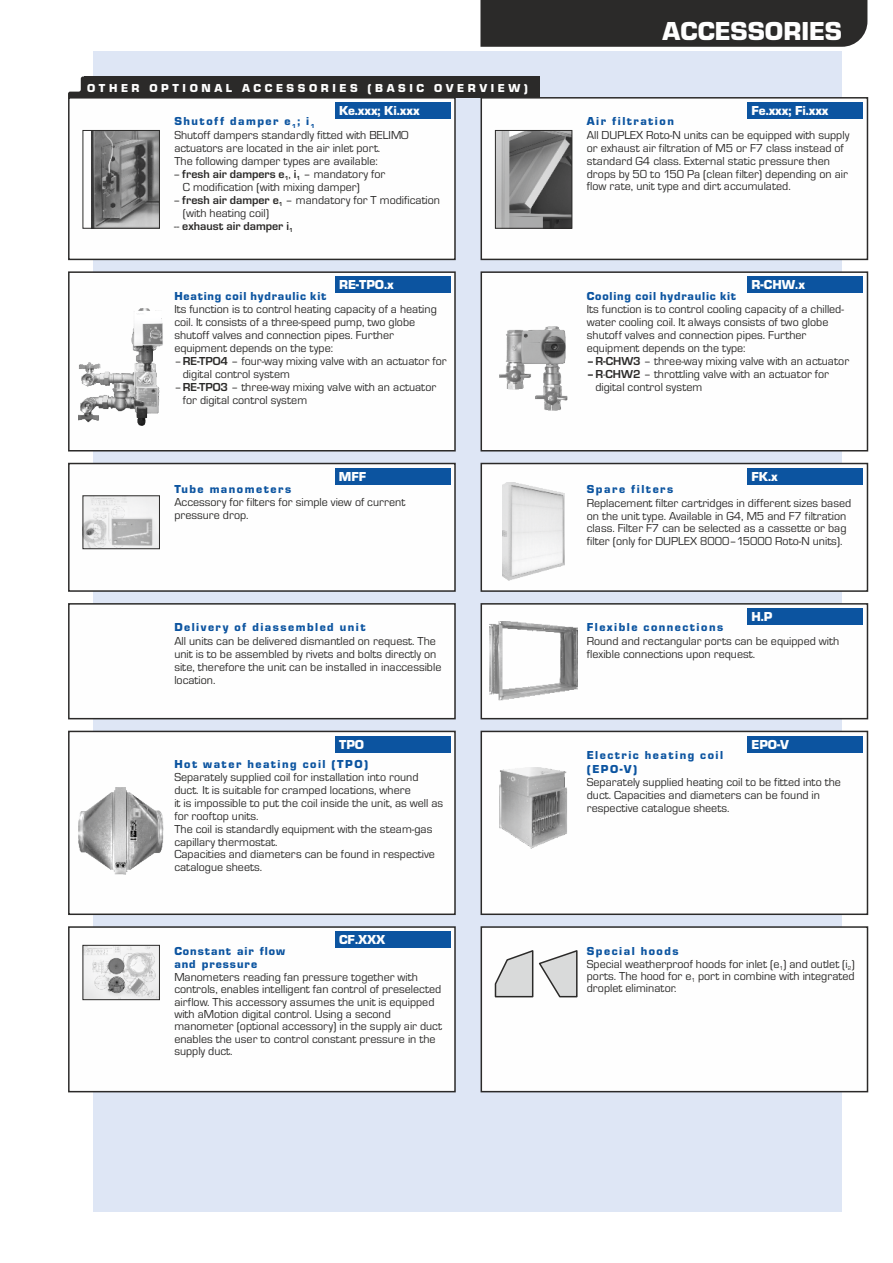
<style>
.page{position:relative;width:893px;height:1263px;background:#fff}
.page>*{position:absolute;margin:0;border:0;box-sizing:border-box;transform-origin:0 0}
.t1{font:27px "Eurostile TEE Blac";color:#fefefe}
.t2{font:13.5px "Eurostile TEE Blac";color:#fefefe}
.t3{font:12px/12.9px "Eurostile TEE";color:#2b2a29}
.t4{font:12px/13.6px "Eurostile TEE Blac";letter-spacing:.125em;color:#0c54a0}
.t5{font:12px "Eurostile TEE Blac";letter-spacing:.065em;color:#0c54a0}
.t6{font:12px "Eurostile TEE Blac";letter-spacing:.3em;color:#fefefe}
.t7{font:12px/13.2px "Eurostile TEE Blac";letter-spacing:.08em;color:#0c54a0}
.t8{font:700 6px "Eurostile TEE";color:#2b2a29}
.t9{font:6px "Eurostile TEE";color:#2b2a29}
.t10{font:6px "Eurostile TEE Blac";color:#0c54a0}
.s1{font-weight:700}
</style>
<div class="page">
<div style="left:94px;top:51px;width:748px;height:1161px;background:#dee6f5"></div>
<div style="left:68px;top:98px;width:388px;height:163px;background:#fefefe"></div>
<div style="left:68px;top:271px;width:388px;height:181px;background:#fefefe"></div>
<div style="left:480px;top:271px;width:389px;height:181px;background:#fefefe"></div>
<div style="left:480px;top:730px;width:389px;height:185px;background:#fefefe"></div>
<svg style="left:68px;top:77px;width:16px;height:21px"></svg>
<div style="left:84px;top:77px;width:456px;height:21px;background:#2b2a29"></div>
<div style="left:480px;top:97px;width:389px;height:164px;background:#fefefe"></div>
<img style="left:497px;top:132px;width:73px;height:95px">
<div style="left:495px;top:130px;width:77px;height:99px;border:1px solid #2b2a29"></div>
<div style="left:335px;top:102px;width:116px;height:17px;background:#0c54a0"></div>
<div style="left:335px;top:276px;width:116px;height:17px;background:#0c54a0"></div>
<div style="left:748px;top:102px;width:115px;height:17px;background:#0c54a0"></div>
<div style="left:748px;top:276px;width:115px;height:17px;background:#0c54a0"></div>
<div style="left:68px;top:602px;width:388px;height:118px;background:#fefefe"></div>
<img style="left:91px;top:132px;width:67px;height:95px">
<div style="left:83px;top:130px;width:77px;height:99px;border:1px solid #2b2a29"></div>
<div style="left:68px;top:462px;width:388px;height:130px;background:#fefefe"></div>
<div style="left:73px;top:473px;width:16px;height:107px;background:#fefefe"></div>
<hr style="left:75px;top:577px;width:87px;height:4px;background:#fefefe">
<div style="left:480px;top:462px;width:389px;height:130px;background:#fefefe"></div>
<div style="left:748px;top:468px;width:115px;height:17px;background:#0c54a0"></div>
<svg style="left:480px;top:603px;width:389px;height:117px;fill:#fefefe"></svg>
<div style="left:748px;top:608px;width:115px;height:17px;background:#0c54a0"></div>
<div style="left:68px;top:730px;width:388px;height:186px;background:#fefefe"></div>
<div style="left:68px;top:925px;width:388px;height:168px;background:#fefefe"></div>
<img style="left:85px;top:947px;width:73px;height:51px">
<div style="left:83px;top:945px;width:77px;height:55px;border:1px solid #2b2a29"></div>
<div style="left:335px;top:931px;width:116px;height:17px;background:#0c54a0"></div>
<img style="left:85px;top:498px;width:73px;height:49px">
<div style="left:83px;top:496px;width:77px;height:53px;border:1px solid #2b2a29"></div>
<div style="left:335px;top:468px;width:116px;height:17px;background:#0c54a0"></div>
<div style="left:480px;top:926px;width:389px;height:167px;background:#fefefe"></div>
<img style="left:79px;top:309px;width:85px;height:116px">
<img style="left:500px;top:327px;width:68px;height:83px">
<div style="left:335px;top:736px;width:116px;height:17px;background:#0c54a0"></div>
<img style="left:78px;top:787px;width:85px;height:87px">
<img style="left:503px;top:483px;width:62px;height:97px">
<img style="left:500px;top:767px;width:67px;height:81px">
<img style="left:490px;top:622px;width:87px;height:79px">
<div style="left:480px;top:0;width:387px;height:47px;background:#2b2a29"></div>
<div style="left:748px;top:736px;width:115px;height:17px;background:#0c54a0"></div>
<svg style="left:494px;top:949px;width:84px;height:49px"></svg>
<p class="t6" style="left:87px;top:84px;width:442px">OTHER OPTIONAL ACCESSORIES (BASIC OVERVIEW)</p>
<p class="t2" style="left:339px;top:106px;width:82px">Ke.xxx; Ki.xxx</p>
<p class="t4" style="left:174px;top:116px;width:137px">Shutoff damper e ; i</p>
<p class="t10" style="left:292px;top:124px;width:5px">1</p>
<p class="t10" style="left:311px;top:124px;width:5px">1</p>
<p class="t3" style="left:174px;top:130px;width:236px">Shutoff dampers standardly fitted with BELIMO actuators are located in the air inlet port.<br>The following damper types are available:<br>-- <span class="s1">fresh air dampers e</span> , <span class="s1">i</span> – mandatory for</p>
<p class="t8" style="left:285px;top:176px;width:5px">1</p>
<p class="t8" style="left:297px;top:176px;width:5px">1</p>
<p class="t3" style="left:174px;top:181px;width:267px;text-indent:9px">C modification (with mixing damper)<br>-- <span class="s1">fresh air damper e</span> – mandatory for T modification</p>
<p class="t8" style="left:279px;top:202px;width:5px">1</p>
<p class="t3" style="left:174px;top:207px;width:120px;text-indent:9px">(with heating coil)<br>-- <span class="s1">exhaust air damper i</span><sub>1</sub></p>
<p class="t2" style="left:339px;top:280px;width:56px">RE-TPO.x</p>
<p class="t5" style="left:174px;top:291px;width:154px">Heating coil hydraulic kit</p>
<p class="t3" style="left:174px;top:304px;width:264px">Its function is to control heating capacity of a heating coil. It consists of a three-speed pump, two globe shutoff valves and connection pipes. Further equipment depends on the type:</p>
<p class="t3" style="left:183px;top:356px;width:265px;text-indent:-9px">– <span class="s1">RE-TPO4</span> – four-way mixing valve with an actuator for digital control system</p>
<p class="t3" style="left:183px;top:382px;width:255px;text-indent:-9px">– <span class="s1">RE-TPO3</span> – three-way mixing valve with an actuator for digital control system</p>
<p class="t2" style="left:339px;top:472px;width:29px">MFF</p>
<p class="t4" style="left:174px;top:484px;width:118px">Tube manometers</p>
<p class="t3" style="left:174px;top:497px;width:232px">Accessory for filters for simple view of current pressure drop.</p>
<p class="t4" style="left:174px;top:622px;width:193px">Delivery of diassembled unit</p>
<p class="t3" style="left:174px;top:635px;width:269px">All units can be delivered dismantled on request. The unit is to be assembled by rivets and bolts directly on site, therefore the unit can be installed in inaccessible location.</p>
<p class="t2" style="left:339px;top:740px;width:27px">TPO</p>
<p class="t4" style="left:174px;top:758px;width:195px">Hot water heating coil (TPO)</p>
<p class="t3" style="left:174px;top:772px;width:270px">Separately supplied coil for installation into round duct. It is suitable for cramped locations, where<br>it is impossible to put the coil inside the unit, as well as for rooftop units.<br>The coil is standardly equipment with the steam-gas capillary thermostat.<br>Capacities and diameters can be found in respective catalogue sheets.</p>
<p class="t2" style="left:339px;top:934px;width:48px">CF.XXX</p>
<p class="t7" style="left:174px;top:945px;width:112px">Constant air flow and pressure</p>
<p class="t3" style="left:174px;top:972px;width:269px;line-height:12.5px">Manometers reading fan pressure together with controls, enables intelligent fan control of preselected airflow. This accessory assumes the unit is equipped with aMotion digital control. Using a second manometer (optional accessory) in the supply air duct enables the user to control constant pressure in the supply duct.</p>
<h1 class="t1" style="left:663px;top:22px;width:181px">ACCESSORIES</h1>
<p class="t2" style="left:751px;top:106px;width:79px">Fe.xxx; Fi.xxx</p>
<p class="t4" style="left:587px;top:116px;width:89px">Air filtration</p>
<p class="t3" style="left:587px;top:130px;width:264px">All DUPLEX Roto-N units can be equipped with supply or exhaust air filtration of M5 or F7 class instead of standard G4 class. External static pressure then drops by 50 to 150 Pa (clean filter) depending on air flow rate, unit type and dirt accumulated.</p>
<p class="t2" style="left:751px;top:280px;width:55px">R-CHW.x</p>
<p class="t5" style="left:587px;top:291px;width:151px">Cooling coil hydraulic kit</p>
<p class="t3" style="left:587px;top:304px;width:259px">Its function is to control cooling capacity of a chilled&shy;water cooling coil. It always consists of two globe shutoff valves and connection pipes. Further equipment depends on the type:</p>
<p class="t3" style="left:587px;top:356px;width:264px"><span class="s1">– R-CHW3</span> – three-way mixing valve with an actuator</p>
<p class="t3" style="left:595px;top:369px;width:235px;text-indent:-9px"><span class="s1">– R</span>-<span class="s1">CHW2</span> – throttling valve with an actuator for digital control system</p>
<p class="t2" style="left:751px;top:472px;width:28px">FK.x</p>
<p class="t4" style="left:587px;top:483px;width:88px">Spare filters</p>
<p class="t3" style="left:587px;top:497px;width:266px">Replacement filter cartridges in different sizes based on the unit type. Available in G4, M5 and F7 filtration class. Filter F7 can be selected as a cassette or bag filter (only for DUPLEX 8000–15000 Roto-N units).</p>
<p class="t2" style="left:751px;top:612px;width:23px">H.P</p>
<p class="t4" style="left:587px;top:622px;width:138px">Flexible connections</p>
<p class="t3" style="left:587px;top:635px;width:254px">Round and rectangular ports can be equipped with flexible connections upon request.</p>
<p class="t2" style="left:751px;top:740px;width:39px">EPO-V</p>
<p class="t4" style="left:587px;top:749px;width:138px">Electric heating coil (EPO-V)</p>
<p class="t3" style="left:587px;top:777px;width:256px">Separately supplied heating coil to be fitted into the duct. Capacities and diameters can be found in respective catalogue sheets.</p>
<p class="t4" style="left:587px;top:945px;width:93px">Special hoods</p>
<p class="t3" style="left:587px;top:958px;width:269px">Special weatherproof hoods for inlet (e ) and outlet (i )</p>
<p class="t9" style="left:779px;top:966px;width:5px">1</p>
<p class="t9" style="left:848px;top:966px;width:5px">2</p>
<p class="t3" style="left:587px;top:971px;width:269px">ports. The hood for e port in combine with integrated</p>
<p class="t9" style="left:691px;top:978px;width:5px">1</p>
<p class="t3" style="left:587px;top:983px;width:91px">droplet eliminator.</p>
</div>
